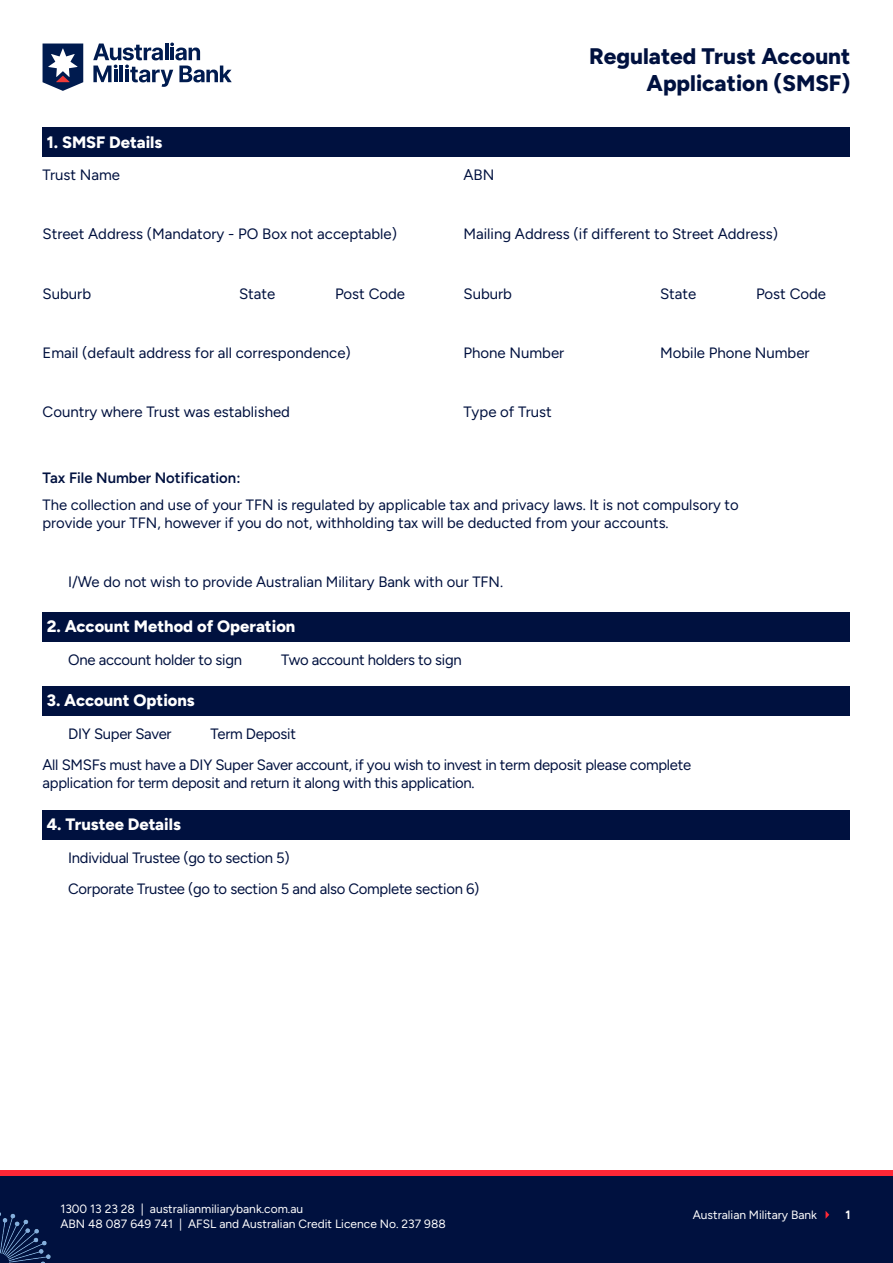
<style>
.page{position:relative;width:893px;height:1263px;background:#fff}
.page>*{position:absolute;margin:0;border:0;box-sizing:border-box;transform-origin:0 0}
.t1{font:800 22.5px/27px "Figtree";color:#00113f;text-align:right}
.t2{font:800 16.5px "Figtree";color:#fff}
.t3{font:15px/18px "Figtree";color:#00113f}
.t4{font:15px/30.8px "Figtree";letter-spacing:-.02em;color:#00113f}
.t5{font:600 15px "Figtree";color:#00113f}
.t6{font:12px/15px "Figtree";color:#fff}
.t7{font:700 12px "Figtree";color:#fff}
</style>
<div class="page">
<div style="left:0;top:1174px;width:893px;height:89px;background:#00113f"></div>
<svg style="left:826px;top:1211px;width:3px;height:8px"></svg>
<img style="left:0;top:1212px;width:51px;height:51px">
<div style="left:0;top:1170px;width:893px;height:5px;background:#ff2736"></div>
<svg style="left:43px;top:44px;width:40px;height:47px"></svg>
<svg style="left:93px;top:43px;width:139px;height:44px"></svg>
<div style="left:43px;top:128px;width:807px;height:29px;background:#00113f"></div>
<div style="left:43px;top:612px;width:807px;height:30px;background:#00113f"></div>
<div style="left:43px;top:686px;width:807px;height:30px;background:#00113f"></div>
<div style="left:43px;top:810px;width:807px;height:30px;background:#00113f"></div>
<h1 class="t1" style="left:589px;top:42px;width:263px">Regulated Trust Account<br>Application (SMSF)</h1>
<p class="t2" style="left:47px;top:132px;width:117px">1. SMSF Details</p>
<p class="t3" style="left:43px;top:166px;width:79px">Trust Name</p>
<p class="t3" style="left:463px;top:166px;width:32px">ABN</p>
<p class="t3" style="left:43px;top:225px;width:356px">Street Address (Mandatory - PO Box not acceptable)</p>
<p class="t3" style="left:463px;top:225px;width:316px">Mailing Address (if different to Street Address)</p>
<p class="t3" style="left:43px;top:284px;width:50px">Suburb</p>
<p class="t3" style="left:239px;top:284px;width:38px">State</p>
<p class="t3" style="left:335px;top:284px;width:72px">Post Code</p>
<p class="t3" style="left:463px;top:284px;width:50px">Suburb</p>
<p class="t3" style="left:660px;top:284px;width:38px">State</p>
<p class="t3" style="left:756px;top:284px;width:72px">Post Code</p>
<p class="t3" style="left:43px;top:344px;width:310px">Email (default address for all correspondence)</p>
<p class="t3" style="left:463px;top:344px;width:102px">Phone Number</p>
<p class="t3" style="left:660px;top:344px;width:151px">Mobile Phone Number</p>
<p class="t3" style="left:43px;top:403px;width:249px">Country where Trust was established</p>
<p class="t3" style="left:463px;top:403px;width:90px">Type of Trust</p>
<p class="t5" style="left:43px;top:469px;width:199px">Tax File Number Notification:</p>
<p class="t3" style="left:43px;top:496px;width:698px">The collection and use of your TFN is regulated by applicable tax and privacy laws. It is not compulsory to provide your TFN, however if you do not, withholding tax will be deducted from your accounts.</p>
<p class="t3" style="left:68px;top:573px;width:437px">I/We do not wish to provide Australian Military Bank with our TFN.</p>
<p class="t2" style="left:47px;top:616px;width:250px">2. Account Method of Operation</p>
<p class="t4" style="left:68px;top:644px;width:175px">One account holder to sign</p>
<p class="t4" style="left:281px;top:644px;width:182px">Two account holders to sign</p>
<p class="t2" style="left:47px;top:690px;width:150px">3. Account Options</p>
<p class="t4" style="left:43px;top:718px;width:650px;text-indent:168px">Term Deposit<br>All SMSFs must have a DIY Super Saver account, if you wish to invest in term deposit please complete</p>
<p class="t4" style="left:43px;top:767px;width:434px">application for term deposit and return it along with this application.</p>
<p class="t4" style="left:68px;top:718px;width:105px">DIY Super Saver</p>
<p class="t2" style="left:47px;top:814px;width:136px">4. Trustee Details</p>
<p class="t4" style="left:68px;top:842px;width:413px">Individual Trustee (go to section 5)<br>Corporate Trustee (go to section 5 and also Complete section 6)</p>
<p class="t6" style="left:60px;top:1201px;width:387px">1300 13 23 28 | australianmiliarybank.com.au<br>ABN 48 087 649 741 | AFSL and Australian Credit Licence No. 237 988</p>
<p class="t6" style="left:693px;top:1207px;width:126px">Australian Military Bank</p>
<p class="t7" style="left:845px;top:1208px;width:7px">1</p>
</div>
